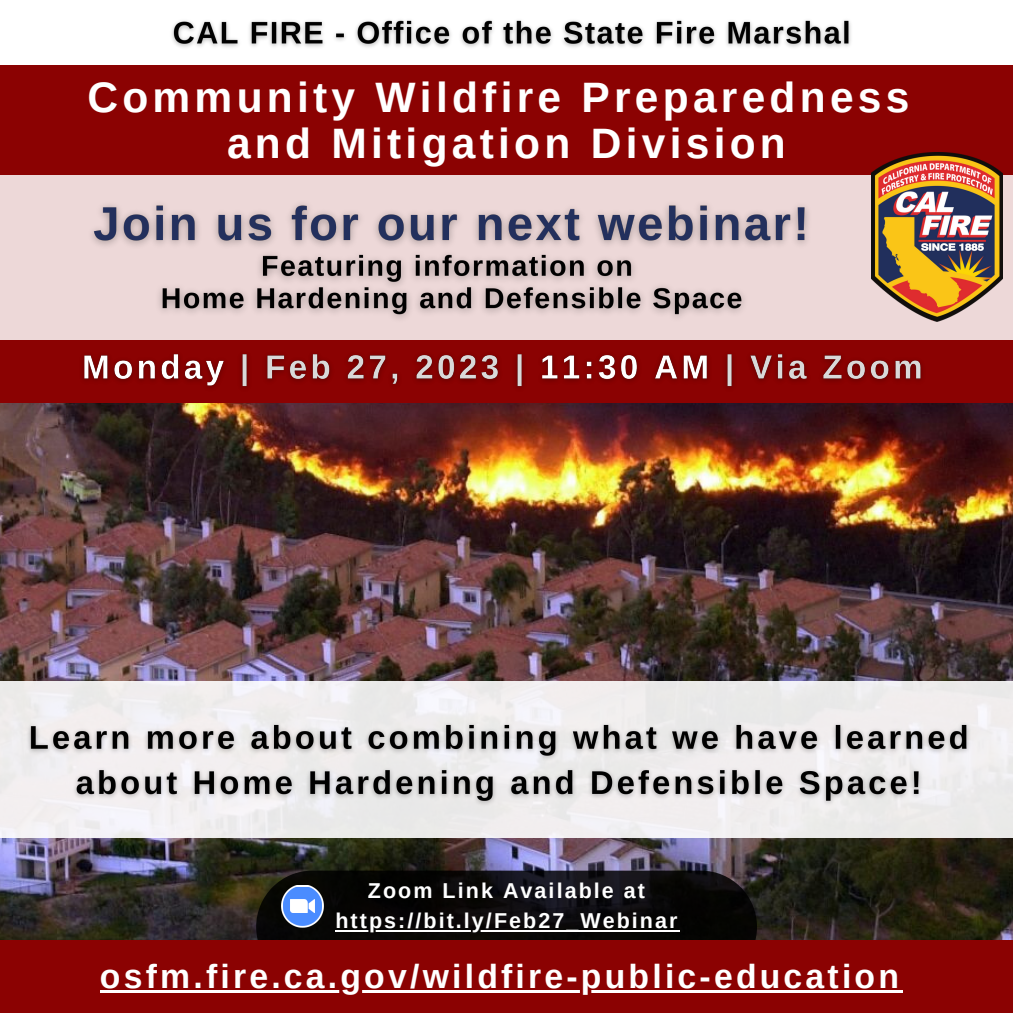
<style>
.page{position:relative;width:1013px;height:1013px;background:#fff}
.page>*{position:absolute;margin:0;border:0;box-sizing:border-box;transform-origin:0 0}
.t1{font:700 42.5px/46px "Arimo";letter-spacing:.1em;color:#fff;text-align:center}
.t2{font:700 33.75px "Arimo";letter-spacing:.095em;color:#fff}
.t3{font:700 21.5px/30px "Arimo";letter-spacing:.095em;color:#fff;text-align:center}
</style>
<div class="page">
<img style="left:0;top:402px;width:1012px;height:537px">
<div style="left:0;top:0;width:1012px;height:402px;background:#8b0202"></div>
<svg style="left:256px;top:870px;width:501px;height:69px;background:#0c0b0b"></svg>
<hr style="left:335px;top:930px;width:344px;height:2px;background:#fff">
<div style="left:0;top:0;width:1012px;height:65px;background:#fff"></div>
<svg style="left:281px;top:885px;width:43px;height:42px"></svg>
<svg style="left:283px;top:886px;width:39px;height:39px"></svg>
<svg style="left:290px;top:899px;width:25px;height:14px"></svg>
<div style="left:0;top:681px;width:1012px;height:157px;background:#efeded"></div>
<div style="left:0;top:176px;width:1012px;height:164px;background:#edd8d8"></div>
<img style="left:871px;top:153px;width:131px;height:169px">
<div style="left:0;top:939px;width:1012px;height:73px;background:#8b0202"></div>
<img style="left:92px;top:204px;width:716px;height:115px">
<hr style="left:100px;top:990px;width:802px;height:2px;background:#fff">
<img style="left:82px;top:354px;width:841px;height:34px">
<img style="left:171px;top:20px;width:680px;height:27px">
<img style="left:28px;top:712px;width:952px;height:100px">
<p class="t1" style="left:87px;top:74px;width:823px">Community Wildfire Preparedness and Mitigation Division</p>
<p class="t3" style="left:335px;top:876px;width:343px">Zoom Link Available at https://bit.ly/Feb27_Webinar</p>
<p class="t2" style="left:100px;top:957px;width:800px">osfm.fire.ca.gov/wildfire-public-education</p>
</div>
